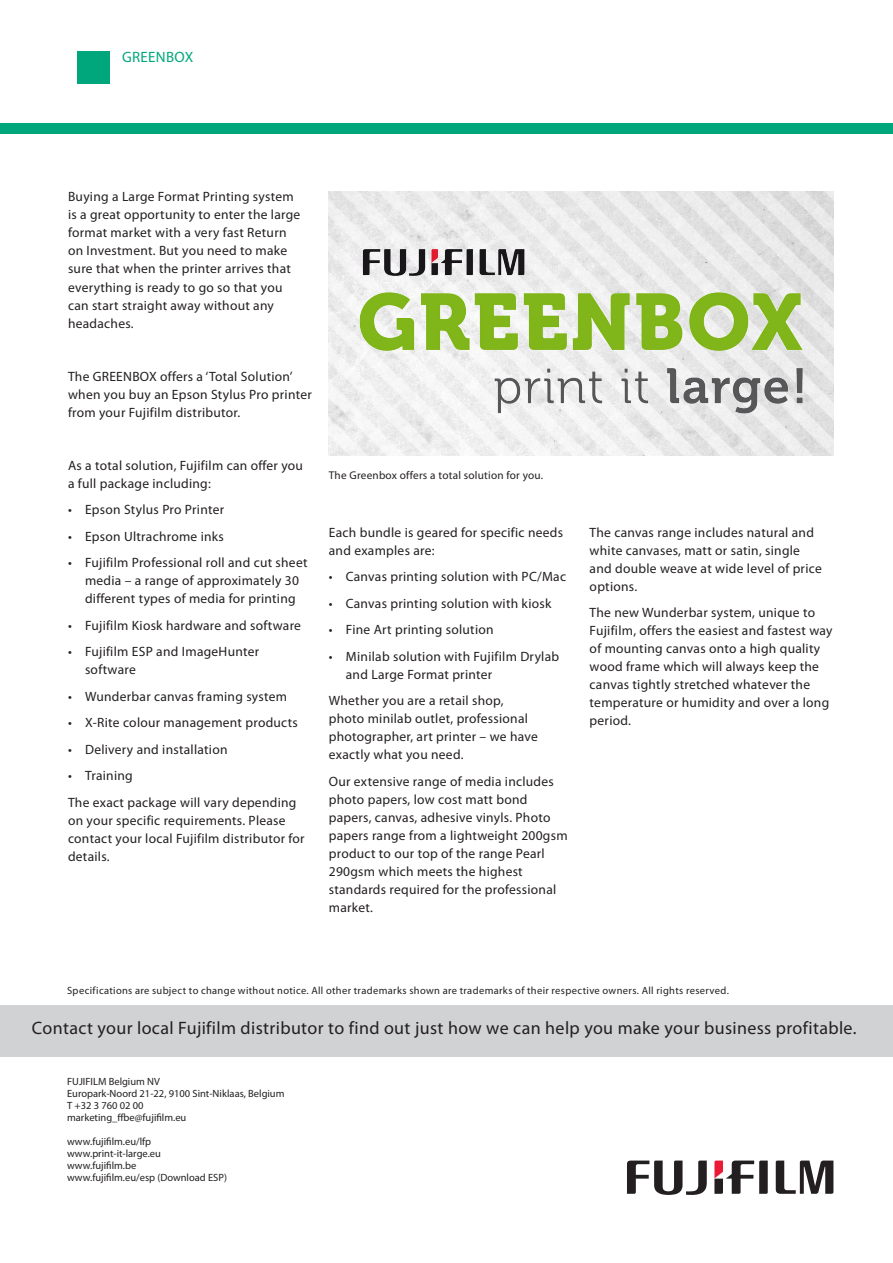
<style>
.page{position:relative;width:893px;height:1263px;background:#fff}
.page>*{position:absolute;margin:0;border:0;box-sizing:border-box;transform-origin:0 0}
.Page_-_body_text{font:18px "Myriad Pro";letter-spacing:.02em;color:#231f20}
.Page_-_header_title{font:15px "Myriad Pro";letter-spacing:.02em;color:#00a77c}
.Page_-_body_text-2{font:13.5px/18px "Myriad Pro";letter-spacing:.02em;color:#231f20}
.Page_-_captions{font:11.25px "Myriad Pro";letter-spacing:.02em;color:#231f20}
.Address_-_body_text{font:10.5px "Myriad Pro";color:#231f20}
.Address_-_disclaimer{font:10.5px "Myriad Pro";letter-spacing:.035em;color:#231f20}
.Address_-_headings{font:10.5px "Myriad Pro";color:#231f20}
</style>
<div class="page">
<div style="left:1px;top:123px;width:892px;height:11px;background:#00a77c"></div>
<div style="left:77px;top:51px;width:33px;height:33px;background:#00a77c"></div>
<div style="left:0;top:1005px;width:893px;height:51px;background:#d1d2d4"></div>
<svg style="left:776px;top:1160px;width:57px;height:34px"></svg>
<svg style="left:627px;top:1160px;width:80px;height:35px"></svg>
<svg style="left:714px;top:1160px;width:54px;height:34px"></svg>
<img style="left:328px;top:191px;width:506px;height:265px">
<p class="Page_-_header_title" style="left:122px;top:48px;width:73px">GREENBOX</p>
<p class="Page_-_body_text-2" style="left:68px;top:188px;width:234px">Buying a Large Format Printing system is a great opportunity to enter the large format market with a very fast Return on Investment. But you need to make sure that when the printer arrives that everything is ready to go so that you can start straight away without any headaches.</p>
<p class="Page_-_body_text-2" style="left:68px;top:367px;width:245px">The GREENBOX offers a ‘Total Solution’ when you buy an Epson Stylus Pro printer from your Fujifilm distributor.</p>
<p class="Page_-_body_text-2" style="left:68px;top:456px;width:237px">As a total solution, Fujifilm can offer you a full package including:</p>
<p class="Page_-_body_text-2" style="left:68px;top:500px;width:158px">• Epson Stylus Pro Printer</p>
<p class="Page_-_body_text-2" style="left:68px;top:527px;width:157px">• Epson Ultrachrome inks</p>
<p class="Page_-_body_text-2" style="left:85px;top:553px;width:224px;text-indent:-17px">• Fujifilm Professional roll and cut sheet media – a range of approximately 30 different types of media for printing</p>
<p class="Page_-_body_text-2" style="left:68px;top:616px;width:234px">• Fujifilm Kiosk hardware and software</p>
<p class="Page_-_body_text-2" style="left:85px;top:642px;width:176px;text-indent:-17px">• Fujifilm ESP and ImageHunter software</p>
<p class="Page_-_body_text-2" style="left:68px;top:687px;width:221px">• Wunderbar canvas framing system</p>
<p class="Page_-_body_text-2" style="left:68px;top:713px;width:231px">• X-Rite colour management products</p>
<p class="Page_-_body_text-2" style="left:68px;top:740px;width:161px">• Delivery and installation</p>
<p class="Page_-_body_text-2" style="left:68px;top:766px;width:66px">• Training</p>
<p class="Page_-_body_text-2" style="left:68px;top:793px;width:238px">The exact package will vary depending on your specific requirements. Please contact your local Fujifilm distributor for details.</p>
<p class="Page_-_captions" style="left:329px;top:468px;width:216px">The Greenbox offers a total solution for you.</p>
<p class="Page_-_body_text-2" style="left:329px;top:523px;width:236px">Each bundle is geared for specific needs and examples are:</p>
<p class="Page_-_body_text-2" style="left:329px;top:567px;width:239px">• Canvas printing solution with PC/Mac</p>
<p class="Page_-_body_text-2" style="left:329px;top:594px;width:224px">• Canvas printing solution with kiosk</p>
<p class="Page_-_body_text-2" style="left:329px;top:620px;width:166px">• Fine Art printing solution</p>
<p class="Page_-_body_text-2" style="left:346px;top:647px;width:215px;text-indent:-17px">• Minilab solution with Fujifilm Drylab and Large Format printer</p>
<p class="Page_-_body_text-2" style="left:329px;top:691px;width:210px">Whether you are a retail shop, photo minilab outlet, professional photographer, art printer – we have exactly what you need.</p>
<p class="Page_-_body_text-2" style="left:329px;top:772px;width:240px">Our extensive range of media includes photo papers, low cost matt bond papers, canvas, adhesive vinyls. Photo papers range from a lightweight 200gsm product to our top of the range Pearl 290gsm which meets the highest standards required for the professional market.</p>
<p class="Page_-_body_text-2" style="left:590px;top:523px;width:234px">The canvas range includes natural and white canvases, matt or satin, single and double weave at wide level of price options.</p>
<p class="Page_-_body_text-2" style="left:590px;top:603px;width:244px">The new Wunderbar system, unique to Fujifilm, offers the easiest and fastest way of mounting canvas onto a high quality wood frame which will always keep the canvas tightly stretched whatever the temperature or humidity and over a long period.</p>
<p class="Address_-_disclaimer" style="left:67px;top:984px;width:663px">Specifications are subject to change without notice. All other trademarks shown are trademarks of their respective owners. All rights reserved.</p>
<p class="Page_-_body_text" style="left:32px;top:1017px;width:826px">Contact your local Fujifilm distributor to find out just how we can help you make your business profitable.</p>
<p class="Address_-_headings" style="left:67px;top:1075px;width:94px">FUJIFILM Belgium NV</p>
<p class="Address_-_headings" style="left:67px;top:1087px;width:219px">Europark-Noord 21-22, 9100 Sint-Niklaas, Belgium</p>
<p class="Address_-_body_text" style="left:67px;top:1099px;width:78px">T +32 3 760 02 00</p>
<p class="Address_-_body_text" style="left:67px;top:1111px;width:121px">marketing_ffbe@fujifilm.eu</p>
<p class="Address_-_body_text" style="left:67px;top:1135px;width:86px">www.fujifilm.eu/lfp</p>
<p class="Address_-_body_text" style="left:67px;top:1147px;width:95px">www.print-it-large.eu</p>
<p class="Address_-_body_text" style="left:67px;top:1159px;width:71px">www.fujifilm.be</p>
<p class="Address_-_body_text" style="left:67px;top:1171px;width:161px">www.fujifilm.eu/esp (Download ESP)</p>
</div>
